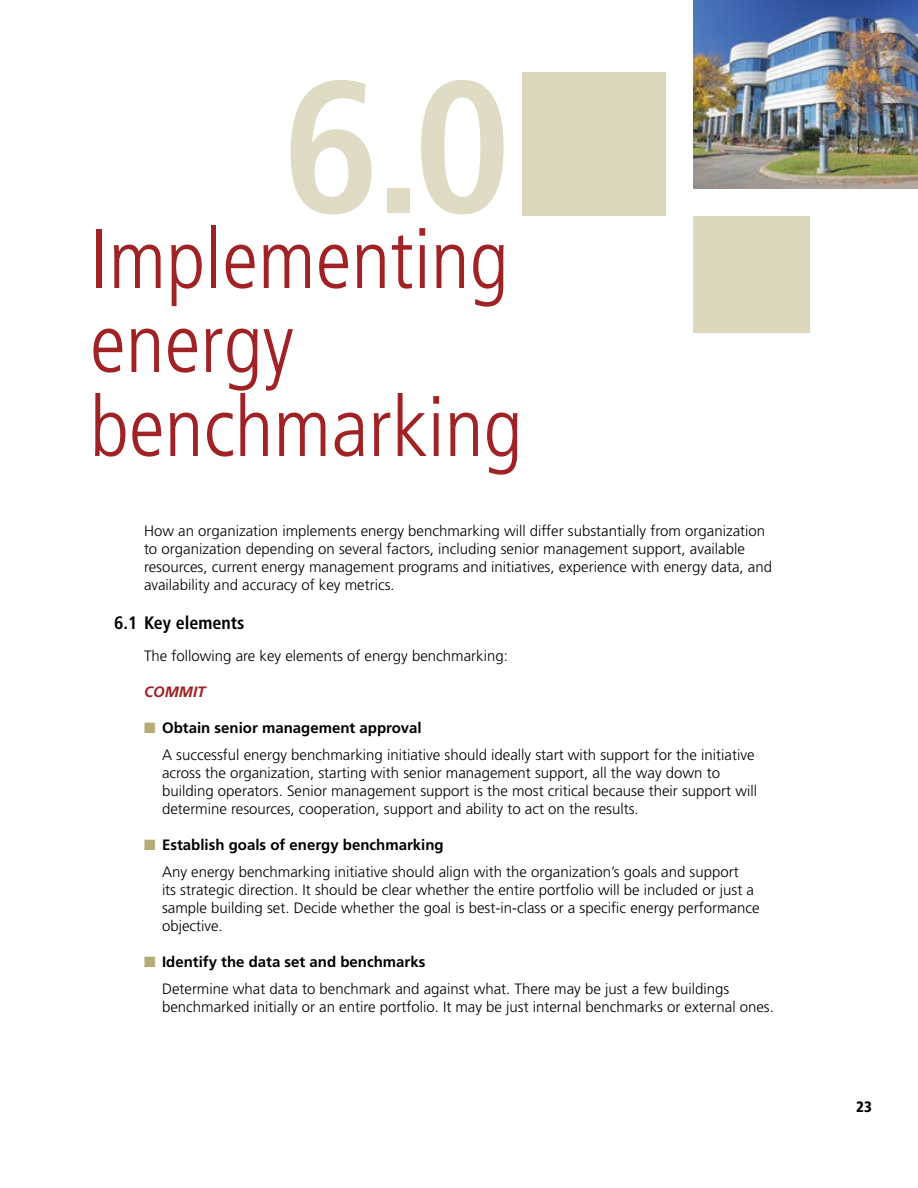
<style>
.page{position:relative;width:918px;height:1188px;background:#fff}
.page>*{position:absolute;margin:0;border:0;box-sizing:border-box;transform-origin:0 0}
.t1{font:700 condensed 187.5px "Frutiger LT Std";color:#e0dbc5}
.t2{font:300 condensed 84px/84px "Frutiger LT Std";color:#a02225}
.t3{font:700 condensed 18px "Frutiger LT Std";color:#000}
.t4{font:300 15px/18px "Frutiger LT Std";color:#000}
.t5{font:700 15px "Frutiger LT Std";color:#000}
.t6{font:italic 700 15px "Frutiger LT Std";color:#a02225}
.t7{font:900 condensed 15px "Frutiger LT Std";color:#000}
.s1{color:#b5ab76}
</style>
<div class="page">
<div style="left:522px;top:72px;width:144px;height:144px;background:#ddd7be"></div>
<div style="left:693px;top:216px;width:117px;height:117px;background:#ddd7be"></div>
<img style="left:693px;top:0;width:225px;height:189px">
<h2 class="t1" style="left:282px;top:36px;width:230px">6.0</h2>
<h2 class="t2" style="left:90px;top:218px;width:434px">Implementing energy benchmarking</h2>
<p class="t4" style="left:144px;top:522px;width:630px">How an organization implements energy benchmarking will differ substantially from organization to organization depending on several factors, including senior management support, available resources, current energy management programs and initiatives, experience with energy data, and availability and accuracy of key metrics.</p>
<h3 class="t3" style="left:114px;top:612px;width:132px">6.1 Key elements</h3>
<p class="t4" style="left:144px;top:647px;width:365px">The following are key elements of energy benchmarking:</p>
<h4 class="t6" style="left:144px;top:683px;width:63px">COMMIT</h4>
<p class="t5" style="left:144px;top:719px;width:279px"><span class="s1">■</span> Obtain senior management approval</p>
<p class="t4" style="left:162px;top:746px;width:597px">A successful energy benchmarking initiative should ideally start with support for the initiative across the organization, starting with senior management support, all the way down to building operators. Senior management support is the most critical because their support will determine resources, cooperation, support and ability to act on the results.</p>
<p class="t5" style="left:144px;top:836px;width:301px"><span class="s1">■</span> Establish goals of energy benchmarking</p>
<p class="t4" style="left:162px;top:863px;width:599px">Any energy benchmarking initiative should align with the organization’s goals and support<br>its strategic direction. It should be clear whether the entire portfolio will be included or just a sample building set. Decide whether the goal is best-in-class or a specific energy performance objective.</p>
<p class="t5" style="left:144px;top:953px;width:283px"><span class="s1">■</span> Identify the data set and benchmarks</p>
<p class="t4" style="left:162px;top:980px;width:613px">Determine what data to benchmark and against what. There may be just a few buildings benchmarked initially or an entire portfolio. It may be just internal benchmarks or external ones.</p>
<p class="t7" style="left:856px;top:1098px;width:17px">23</p>
</div>
